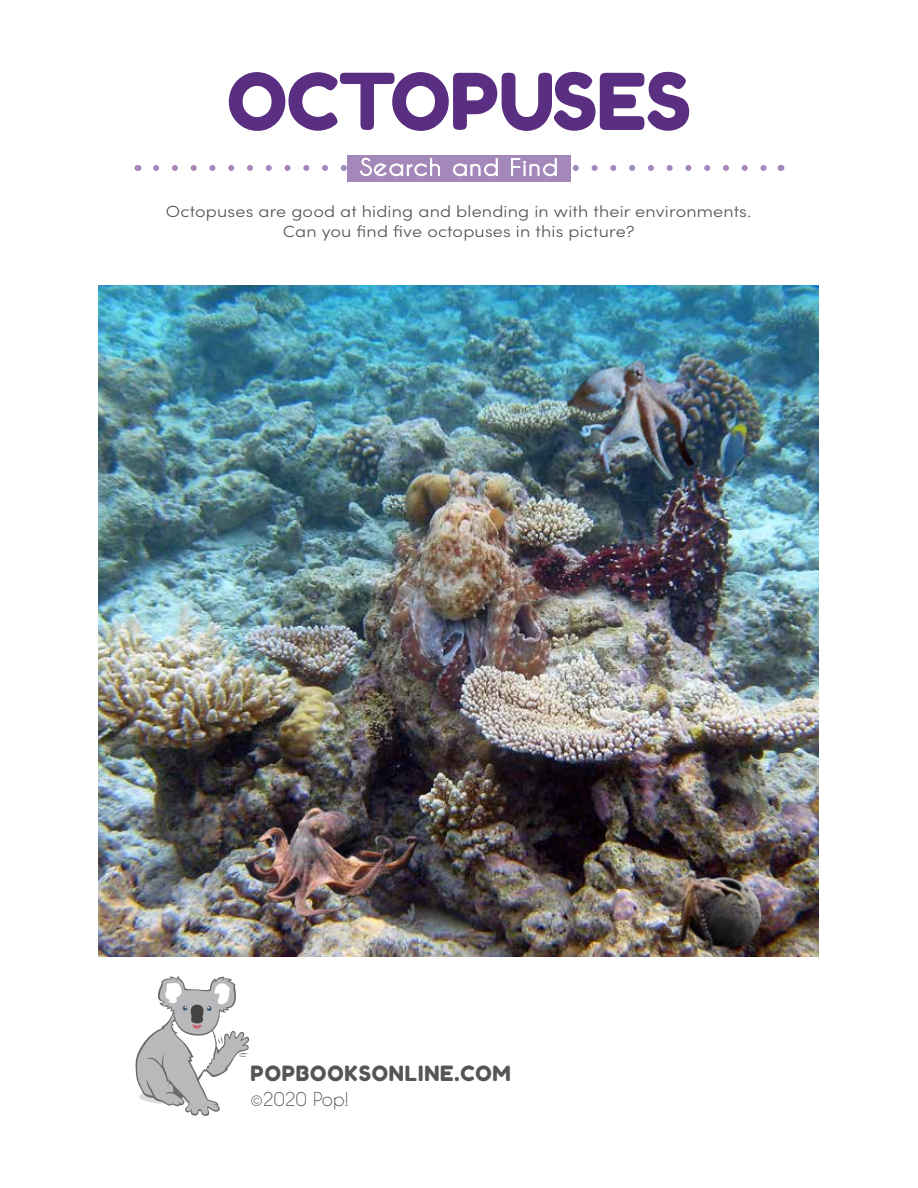
<style>
.page{position:relative;width:918px;height:1188px;background:#fff}
.page>*{position:absolute;margin:0;border:0;box-sizing:border-box;transform-origin:0 0}
.t1{font:78px "Fredoka One";letter-spacing:-.01em;color:#5a2e81}
.t2{font:21px "Fredoka One";letter-spacing:.04em;color:#545555}
.t3{font:18px "Caviar Dreams";color:#545555}
.t4{font:300 16.2px/19.5px "Sofia Pro";letter-spacing:.01em;color:#545555;text-align:center;scale:1.11 1}
</style>
<div class="page">
<svg style="left:156px;top:165px;width:191px;height:6px"></svg>
<svg style="left:576px;top:165px;width:191px;height:6px"></svg>
<div style="left:347px;top:155px;width:224px;height:26px;background:#a588ba"></div>
<svg style="left:360px;top:158px;width:80px;height:18px"></svg>
<svg style="left:453px;top:158px;width:44px;height:18px"></svg>
<svg style="left:511px;top:158px;width:46px;height:18px"></svg>
<svg style="left:135px;top:976px;width:115px;height:140px"></svg>
<img style="left:98px;top:285px;width:721px;height:672px">
<img style="left:521px;top:286px;width:200px;height:226px">
<img style="left:615px;top:836px;width:180px;height:121px">
<img style="left:244px;top:792px;width:181px;height:149px">
<h1 class="t1" style="left:227px;top:54px;width:466px">OCTOPUSES</h1>
<p class="t4" style="left:166px;top:201px;width:529px">Octopuses are good at hiding and blending in with their environments.<br>Can you find five octopuses in this picture?</p>
<p class="t2" style="left:251px;top:1061px;width:262px">POPBOOKSONLINE.COM</p>
<p class="t3" style="left:251px;top:1089px;width:100px">©2020 Pop!</p>
</div>
